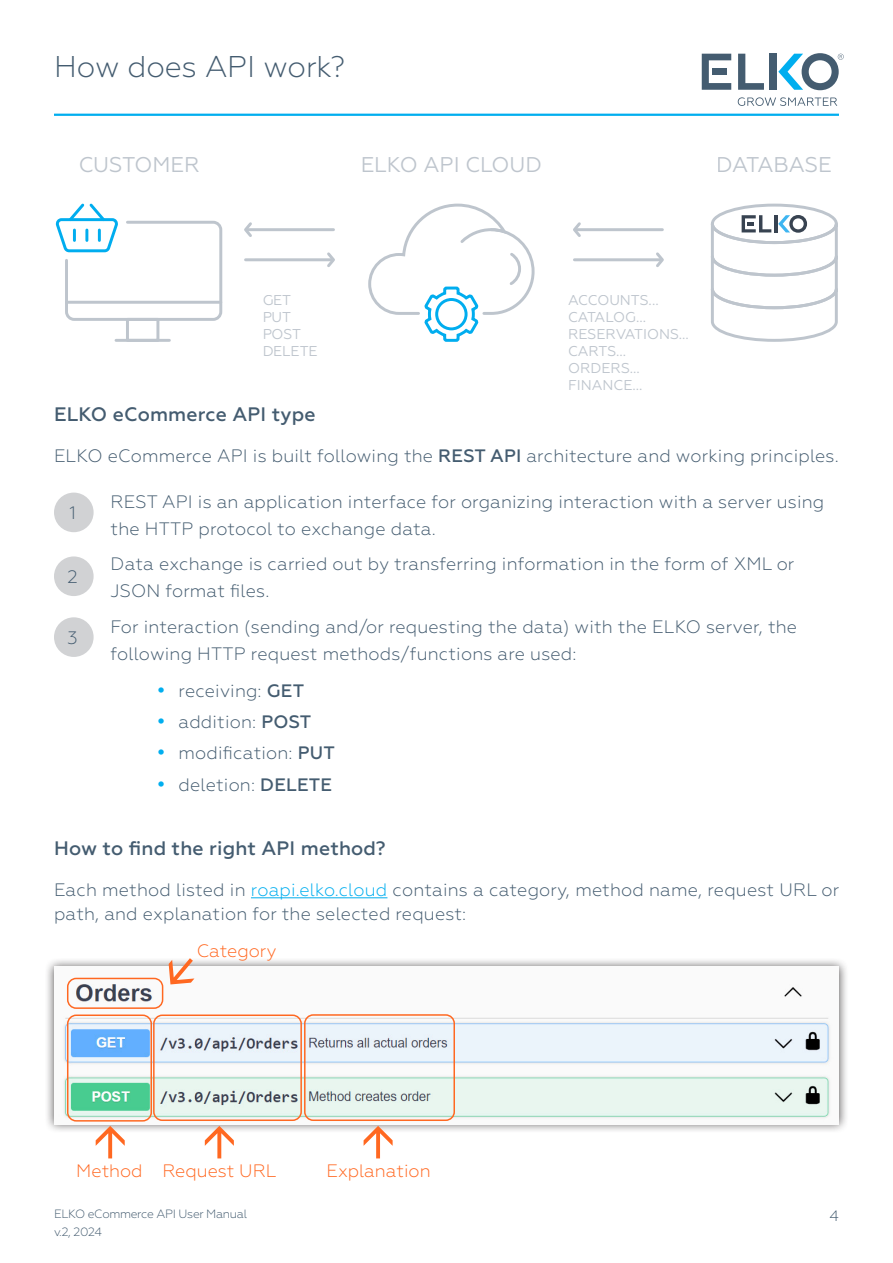
<style>
.page{position:relative;width:893px;height:1263px;background:#fff}
.page>*{position:absolute;margin:0;border:0;box-sizing:border-box;transform-origin:0 0}
.ELKO_Title_1{font:300 30px "Geometria";color:#445c70}
.t1{font:21.3px "Geometria";color:#bec5cd}
.ELKO_title_2{font:500 19.5px "Geometria";letter-spacing:.01em;color:#445c70}
.Paragraph_List_Numbered{font:300 18px/27px "Geometria";letter-spacing:.01em;color:#445c70}
.ELKO_title_2_2{font:300 18px/24px "Geometria";letter-spacing:.01em;color:#445c70}
.t2{font:300 18px "Geometria";color:#ff6821}
.t3{font:300 15px "Geometria";color:#445c70}
.t4{font:14.25px/17.1px "Geometria";color:#bec5cd}
.t5{font:300 12px "Geometria";letter-spacing:-.025em;color:#445c70}
.s1{font-weight:500}
.s2{font-weight:700;color:#00aeef}
.s3{color:#00aeef}
</style>
<div class="page">
<hr style="left:54px;top:114px;width:785px;height:2px;background:#00aeef">
<div style="left:769px;top:54px;width:7px;height:36px;background:#445c70"></div>
<svg style="left:738px;top:54px;width:26px;height:36px"></svg>
<svg style="left:778px;top:53px;width:66px;height:37px"></svg>
<svg style="left:702px;top:54px;width:29px;height:36px"></svg>
<svg style="left:738px;top:97px;width:99px;height:9px"></svg>
<hr style="left:246px;top:258px;width:87px;height:3px;background:#bec5cd">
<svg style="left:324px;top:252px;width:11px;height:15px"></svg>
<hr style="left:246px;top:228px;width:87px;height:3px;background:#bec5cd">
<svg style="left:244px;top:222px;width:11px;height:15px"></svg>
<div style="left:126px;top:318px;width:33px;height:24px;border:3px solid #bec5cd"></div>
<hr style="left:116px;top:339px;width:53px;height:3px;background:#bec5cd">
<svg style="left:55px;top:203px;width:168px;height:119px"></svg>
<svg style="left:710px;top:203px;width:128px;height:139px"></svg>
<svg style="left:368px;top:203px;width:167px;height:139px"></svg>
<hr style="left:574px;top:258px;width:88px;height:3px;background:#bec5cd">
<svg style="left:653px;top:252px;width:11px;height:15px"></svg>
<hr style="left:575px;top:228px;width:87px;height:3px;background:#bec5cd">
<svg style="left:573px;top:222px;width:10px;height:15px"></svg>
<div style="left:54px;top:493px;width:40px;height:39px;background:#d1d2d4;border-radius:50%"></div>
<div style="left:54px;top:556px;width:40px;height:40px;background:#d1d2d4;border-radius:50%"></div>
<div style="left:54px;top:617px;width:40px;height:40px;background:#d1d2d4;border-radius:50%"></div>
<hr style="left:251px;top:897px;width:136px;height:1px;background:#00aeef">
<div style="left:44px;top:957px;width:804px;height:176px;background:#231f20;opacity:.75"></div>
<img style="left:54px;top:967px;width:785px;height:157px">
<div style="left:67px;top:1014px;width:85px;height:107px;border:2px solid #ff6821;border-radius:9px"></div>
<div style="left:153px;top:1014px;width:149px;height:107px;border:2px solid #ff6821;border-radius:9px"></div>
<div style="left:304px;top:1014px;width:151px;height:107px;border:2px solid #ff6821;border-radius:9px"></div>
<svg style="left:96px;top:1126px;width:29px;height:32px"></svg>
<svg style="left:205px;top:1126px;width:29px;height:32px"></svg>
<svg style="left:364px;top:1126px;width:29px;height:32px"></svg>
<svg style="left:169px;top:958px;width:25px;height:26px"></svg>
<div style="left:67px;top:978px;width:96px;height:31px;border:2px solid #ff6821;border-radius:9px"></div>
<p class="ELKO_Title_1" style="left:54px;top:50px;width:293px">How does API work?</p>
<p class="t1" style="left:78px;top:152px;width:123px">CUSTOMER</p>
<p class="t1" style="left:361px;top:152px;width:183px">ELKO API CLOUD</p>
<p class="t1" style="left:717px;top:152px;width:117px">DATABASE</p>
<p class="t4" style="left:262px;top:292px;width:57px">GET<br>PUT<br>POST<br>DELETE</p>
<p class="ELKO_title_2" style="left:54px;top:402px;width:263px">ELKO eCommerce API type</p>
<p class="t4" style="left:568px;top:292px;width:122px">ACCOUNTS...<br>CATALOG...<br>RESERVATIONS...<br>CARTS...<br>ORDERS...<br>FINANCE...</p>
<p class="ELKO_title_2_2" style="left:54px;top:444px;width:786px">ELKO eCommerce API is built following the <span class="s1">REST API</span> architecture and working principles.</p>
<p class="ELKO_title_2_2" style="left:69px;top:501px;width:8px">1</p>
<p class="ELKO_title_2_2" style="left:68px;top:565px;width:12px">2</p>
<p class="ELKO_title_2_2" style="left:68px;top:626px;width:12px">3</p>
<p class="Paragraph_List_Numbered" style="left:111px;top:488px;width:715px">REST API is an application interface for organizing interaction with a server using the HTTP protocol to exchange data.</p>
<p class="Paragraph_List_Numbered" style="left:111px;top:550px;width:685px">Data exchange is carried out by transferring information in the form of XML or<br>JSON format files.</p>
<p class="Paragraph_List_Numbered" style="left:111px;top:613px;width:688px">For interaction (sending and/or requesting the data) with the ELKO server, the following HTTP request methods/functions are used:</p>
<p class="ELKO_title_2_2" style="left:157px;top:678px;width:148px"><span class="s2">•</span> receiving: <span class="s1">GET</span></p>
<p class="ELKO_title_2_2" style="left:157px;top:710px;width:156px"><span class="s2">•</span> addition: <span class="s1">POST</span></p>
<p class="ELKO_title_2_2" style="left:157px;top:741px;width:179px"><span class="s2">•</span> modification: <span class="s1">PUT</span></p>
<p class="ELKO_title_2_2" style="left:157px;top:772px;width:176px"><span class="s2">•</span> deletion: <span class="s1">DELETE</span></p>
<p class="ELKO_title_2" style="left:54px;top:836px;width:333px">How to find the right API method?</p>
<p class="ELKO_title_2_2" style="left:54px;top:878px;width:786px">Each method listed in <span class="s3">roapi.elko.cloud</span> contains a category, method name, request URL or path, and explanation for the selected request:</p>
<p class="t2" style="left:197px;top:940px;width:81px">Category</p>
<p class="t2" style="left:76px;top:1160px;width:68px">Method</p>
<p class="t2" style="left:162px;top:1160px;width:116px">Request URL</p>
<p class="t2" style="left:327px;top:1160px;width:105px">Explanation</p>
<p class="t5" style="left:54px;top:1207px;width:195px">ELKO eCommerce API User Manual</p>
<p class="t3" style="left:829px;top:1207px;width:11px">4</p>
<p class="t5" style="left:54px;top:1225px;width:50px">v.2, 2024</p>
</div>
